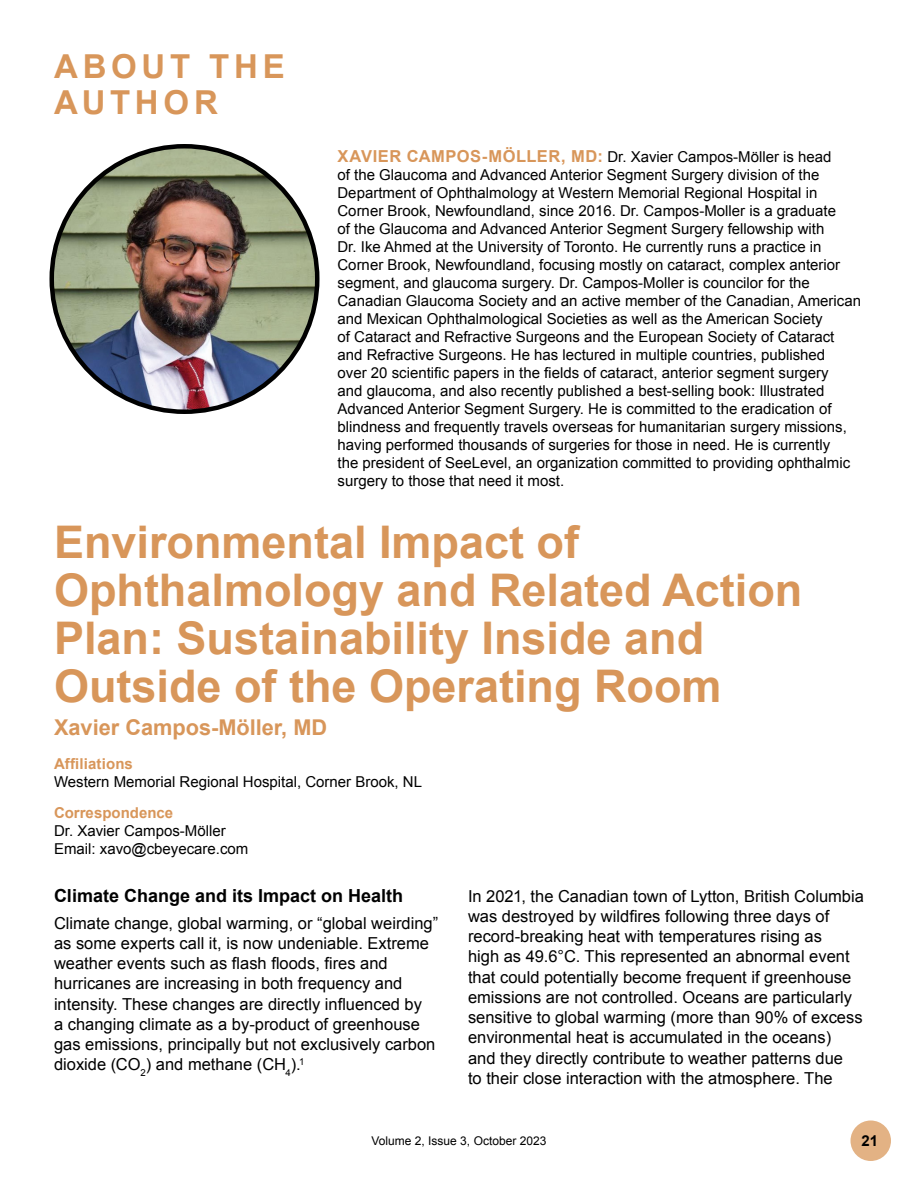
<style>
.page{position:relative;width:918px;height:1188px;background:#fff}
.page>*{position:absolute;margin:0;border:0;box-sizing:border-box;transform-origin:0 0}
.article_title{font:700 45px/48px "Arial";color:#d8965a}
.t1{font:700 33px/36px "Arial";letter-spacing:.14em;color:#d8965a}
.author_name{font:700 21.75px "Arial";color:#d8965a}
.heading_lv1{font:700 18px "Arial";color:#000}
.body_text{font:16.5px/20.2px "Arial";color:#000}
.about_-_author_bio{font:15px/18px "Arial";color:#000}
.author_affiliations{font:15px/18px "Arial";color:#000}
.t2{font:700 15px "Arial";color:#000}
.t3{font:12px "Arial";color:#000}
.s1{font-weight:700;font-size:16.5px;color:#d8965a}
.s2{font-weight:700;color:#d8965a}
</style>
<div class="page">
<div style="left:851px;top:1120px;width:40px;height:41px;background:#e3b284;border-radius:50%"></div>
<img style="left:52px;top:146px;width:265px;height:266px;border-radius:133px">
<h2 class="t1" style="left:54px;top:50px;width:232px">ABOUT THE<br>AUTHOR</h2>
<p class="about_-_author_bio" style="left:338px;top:148px;width:525px"><span class="s1">XAVIER CAMPOS-MÖLLER, MD:</span> Dr. Xavier Campos-Möller is head<br>of the Glaucoma and Advanced Anterior Segment Surgery division of the Department of Ophthalmology at Western Memorial Regional Hospital in Corner Brook, Newfoundland, since 2016. Dr. Campos-Moller is a graduate<br>of the Glaucoma and Advanced Anterior Segment Surgery fellowship with<br>Dr. Ike Ahmed at the University of Toronto. He currently runs a practice in Corner Brook, Newfoundland, focusing mostly on cataract, complex anterior segment, and glaucoma surgery. Dr. Campos-Moller is councilor for the Canadian Glaucoma Society and an active member of the Canadian, American and Mexican Ophthalmological Societies as well as the American Society<br>of Cataract and Refractive Surgeons and the European Society of Cataract and Refractive Surgeons. He has lectured in multiple countries, published<br>over 20 scientific papers in the fields of cataract, anterior segment surgery<br>and glaucoma, and also recently published a best-selling book: Illustrated Advanced Anterior Segment Surgery. He is committed to the eradication of blindness and frequently travels overseas for humanitarian surgery missions, having performed thousands of surgeries for those in need. He is currently<br>the president of SeeLevel, an organization committed to providing ophthalmic surgery to those that need it most.</p>
<p class="article_title" style="left:54px;top:520px;width:750px">Environmental Impact of<br>Ophthalmology and Related Action<br>Plan: Sustainability Inside and<br>Outside of the Operating Room</p>
<p class="author_name" style="left:54px;top:713px;width:275px">Xavier Campos-Möller, MD</p>
<p class="author_affiliations" style="left:54px;top:755px;width:370px"><span class="s2">Affiliations<br></span>Western Memorial Regional Hospital, Corner Brook, NL</p>
<p class="author_affiliations" style="left:54px;top:804px;width:196px"><span class="s2">Correspondence<br></span>Dr. Xavier Campos-Möller<br>Email: xavo@cbeyecare.com</p>
<p class="heading_lv1" style="left:54px;top:883px;width:351px">Climate Change and its Impact on Health</p>
<p class="body_text" style="left:54px;top:913px;width:386px">Climate change, global warming, or “global weirding” as some experts call it, is now undeniable. Extreme weather events such as flash floods, fires and hurricanes are increasing in both frequency and intensity. These changes are directly influenced by<br>a changing climate as a by-product of greenhouse gas emissions, principally but not exclusively carbon dioxide (CO<sub>2</sub>) and methane (CH<sub>4</sub>).<sup>1</sup></p>
<p class="body_text" style="left:468px;top:886px;width:397px">In 2021, the Canadian town of Lytton, British Columbia was destroyed by wildfires following three days of record-breaking heat with temperatures rising as<br>high as 49.6°C. This represented an abnormal event that could potentially become frequent if greenhouse emissions are not controlled. Oceans are particularly sensitive to global warming (more than 90% of excess environmental heat is accumulated in the oceans)<br>and they directly contribute to weather patterns due<br>to their close interaction with the atmosphere. The</p>
<p class="t3" style="left:372px;top:1133px;width:176px">Volume 2, Issue 3, October 2023</p>
<p class="t2" style="left:862px;top:1131px;width:18px">21</p>
</div>
